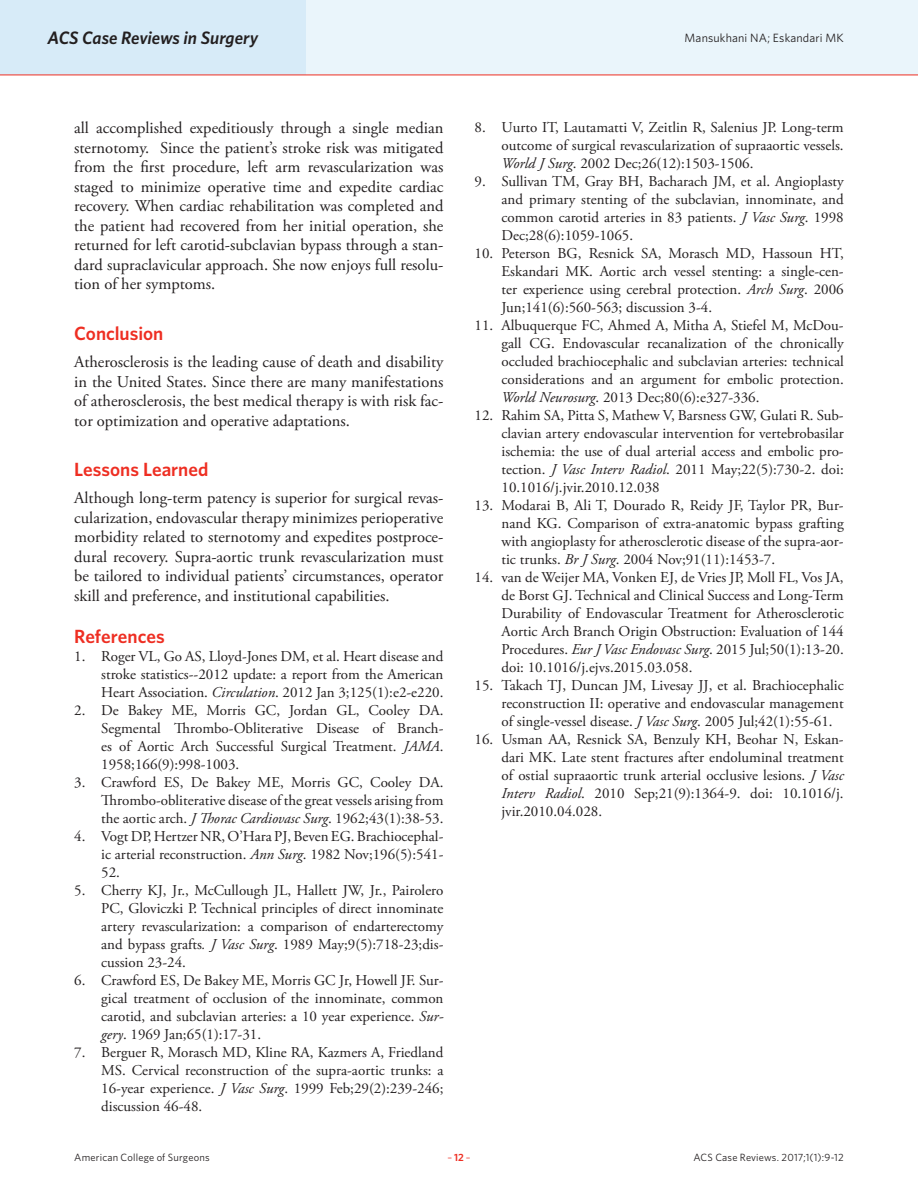
<style>
.page{position:relative;width:918px;height:1188px;background:#fff}
.page>*{position:absolute;margin:0;border:0;box-sizing:border-box;transform-origin:0 0}
.Article_Subhead{font:600 19.2px "Whitney";color:#ee2e22}
.Article_Body_no_inde{font:600 19.2px "Whitney";color:#ee2e22}
.t1{font:italic 600 18px "Whitney";letter-spacing:-.005em;color:#231f20}
.Article_Body_no_inde-2{font:16.5px/19.5px "Adobe Garamond Pro";color:#231f20;text-align:justify}
.t2{font:15px/18px "Adobe Garamond Pro";color:#231f20;text-align:justify}
.t3{font:12px "Whitney";letter-spacing:.015em;color:#231f20}
.t4{font:10.5px "Whitney";letter-spacing:.015em;color:#231f20}
.t5{font:10.5px "Whitney";color:#ee2e22}
.s1{font-style:italic}
.s2{font-weight:600}
</style>
<div class="page">
<div style="left:0;top:0;width:918px;height:75px;background:#eaf5fb"></div>
<div style="left:0;top:0;width:306px;height:75px;background:#d7ebf8"></div>
<hr style="left:0;top:75px;width:918px;height:1px;background:#ee2e22">
<p class="t1" style="left:48px;top:27px;width:212px">ACS Case Reviews in Surgery</p>
<p class="t3" style="left:685px;top:30px;width:161px">Mansukhani NA; Eskandari MK</p>
<p class="Article_Body_no_inde-2" style="left:74px;top:119px;width:371px">all accomplished expeditiously through a single median sternotomy. Since the patient’s stroke risk was mitigated from the first procedure, left arm revascularization was staged to minimize operative time and expedite cardiac recovery. When cardiac rehabilitation was completed and the patient had recovered from her initial operation, she returned for left carotid-subclavian bypass through a stan&shy;dard supraclavicular approach. She now enjoys full resolu&shy;tion of her symptoms.</p>
<p class="Article_Subhead" style="left:74px;top:322px;width:91px">Conclusion</p>
<p class="Article_Body_no_inde-2" style="left:74px;top:353px;width:371px">Atherosclerosis is the leading cause of death and disability in the United States. Since there are many manifestations of atherosclerosis, the best medical therapy is with risk fac&shy;tor optimization and operative adaptations.</p>
<p class="Article_Subhead" style="left:74px;top:458px;width:136px">Lessons Learned</p>
<p class="Article_Body_no_inde-2" style="left:74px;top:489px;width:371px">Although long-term patency is superior for surgical revas&shy;cularization, endovascular therapy minimizes perioperative morbidity related to sternotomy and expedites postproce&shy;dural recovery. Supra-aortic trunk revascularization must be tailored to individual patients’ circumstances, operator skill and preference, and institutional capabilities.</p>
<p class="Article_Body_no_inde" style="left:74px;top:625px;width:92px">References</p>
<p class="t2" style="left:101px;top:648px;width:344px;text-indent:-27px">1. Roger VL, Go AS, Lloyd-Jones DM, et al. Heart disease and stroke statistics--2012 update: a report from the American Heart Association. <span class="s1">Circulation</span>. 2012 Jan 3;125(1):e2-e220.</p>
<p class="t2" style="left:101px;top:702px;width:344px;text-indent:-27px">2. De Bakey ME, Morris GC, Jordan GL, Cooley DA.<br>Segmental Thrombo-Obliterative Disease of Branch&shy;es of Aortic Arch Successful Surgical Treatment. <span class="s1">JAMA</span>.<br>1958;166(9):998-1003.</p>
<p class="t2" style="left:101px;top:774px;width:344px;text-indent:-27px">3. Crawford ES, De Bakey ME, Morris GC, Cooley DA.<br>Thrombo-obliterative disease of the great vessels arising from the aortic arch. <span class="s1">J Thorac Cardiovasc Surg</span>. 1962;43(1):38-53.</p>
<p class="t2" style="left:101px;top:828px;width:344px;text-indent:-27px">4. Vogt DP, Hertzer NR, O’Hara PJ, Beven EG. Brachiocephal&shy;ic arterial reconstruction. <span class="s1">Ann Surg</span>. 1982 Nov;196(5):541- 52.</p>
<p class="t2" style="left:101px;top:882px;width:344px;text-indent:-27px">5. Cherry KJ, Jr., McCullough JL, Hallett JW, Jr., Pairolero PC, Gloviczki P. Technical principles of direct innominate artery revascularization: a comparison of endarterectomy and bypass grafts<span class="s1">. J Vasc Surg</span>. 1989 May;9(5):718-23;dis&shy;cussion 23-24.</p>
<p class="t2" style="left:101px;top:972px;width:344px;text-indent:-27px">6. Crawford ES, De Bakey ME, Morris GC Jr, Howell JF. Sur&shy;gical treatment of occlusion of the innominate, common carotid, and subclavian arteries: a 10 year experience. <span class="s1">Sur&shy;gery</span>. 1969 Jan;65(1):17-31.</p>
<p class="t2" style="left:101px;top:1044px;width:344px;text-indent:-27px">7. Berguer R, Morasch MD, Kline RA, Kazmers A, Friedland MS. Cervical reconstruction of the supra-aortic trunks: a 16-year experience. <span class="s1">J Vasc Surg</span>. 1999 Feb;29(2):239-246; discussion 46-48.</p>
<p class="t2" style="left:502px;top:119px;width:344px;text-indent:-27px">8. Uurto IT, Lautamatti V, Zeitlin R, Salenius JP. Long-term outcome of surgical revascularization of supraaortic vessels.<br><span class="s1">World J Surg</span>. 2002 Dec;26(12):1503-1506.</p>
<p class="t2" style="left:502px;top:173px;width:344px;text-indent:-27px">9. Sullivan TM, Gray BH, Bacharach JM, et al. Angioplasty and primary stenting of the subclavian, innominate, and common carotid arteries in 83 patients. <span class="s1">J Vasc Surg</span>. 1998<br>Dec;28(6):1059-1065.</p>
<p class="t2" style="left:502px;top:245px;width:344px;text-indent:-27px">10. Peterson BG, Resnick SA, Morasch MD, Hassoun HT, Eskandari MK. Aortic arch vessel stenting: a single-cen&shy;ter experience using cerebral protection. <span class="s1">Arch Surg</span>. 2006<br>Jun;141(6):560-563; discussion 3-4.</p>
<p class="t2" style="left:502px;top:317px;width:344px;text-indent:-27px">11. Albuquerque FC, Ahmed A, Mitha A, Stiefel M, McDou&shy;gall CG. Endovascular recanalization of the chronically occluded brachiocephalic and subclavian arteries: technical considerations and an argument for embolic protection.<br><span class="s1">World Neurosurg</span>. 2013 Dec;80(6):e327-336.</p>
<p class="t2" style="left:502px;top:407px;width:344px;text-indent:-27px">12. Rahim SA, Pitta S, Mathew V, Barsness GW, Gulati R. Sub&shy;clavian artery endovascular intervention for vertebrobasilar ischemia: the use of dual arterial access and embolic pro&shy;tection. <span class="s1">J Vasc Interv Radiol</span>. 2011 May;22(5):730-2. doi:<br>10.1016/j.jvir.2010.12.038</p>
<p class="t2" style="left:502px;top:497px;width:344px;text-indent:-27px">13. Modarai B, Ali T, Dourado R, Reidy JF, Taylor PR, Bur&shy;nand KG. Comparison of extra-anatomic bypass grafting with angioplasty for atherosclerotic disease of the supra-aor&shy;tic trunks. <span class="s1">Br J Surg</span>. 2004 Nov;91(11):1453-7.</p>
<p class="t2" style="left:502px;top:569px;width:344px;text-indent:-27px">14. van de Weijer MA, Vonken EJ, de Vries JP, Moll FL, Vos JA, de Borst GJ. Technical and Clinical Success and Long-Term Durability of Endovascular Treatment for Atherosclerotic Aortic Arch Branch Origin Obstruction: Evaluation of 144<br>Procedures. <span class="s1">Eur J Vasc Endovasc Surg</span>. 2015 Jul;50(1):13-20. doi: 10.1016/j.ejvs.2015.03.058.</p>
<p class="t2" style="left:502px;top:677px;width:344px;text-indent:-27px">15. Takach TJ, Duncan JM, Livesay JJ, et al. Brachiocephalic reconstruction II: operative and endovascular management of single-vessel disease. <span class="s1">J Vasc Surg</span>. 2005 Jul;42(1):55-61.</p>
<p class="t2" style="left:502px;top:731px;width:344px;text-indent:-27px">16. Usman AA, Resnick SA, Benzuly KH, Beohar N, Eskan&shy;dari MK. Late stent fractures after endoluminal treatment of ostial supraaortic trunk arterial occlusive lesions. <span class="s1">J Vasc Interv Radiol</span>. 2010 Sep;21(9):1364-9. doi: 10.1016/j. jvir.2010.04.028.</p>
<p class="t4" style="left:74px;top:1150px;width:137px">American College of Surgeons</p>
<p class="t5" style="left:448px;top:1150px;width:24px">–<span class="s2">12</span>–</p>
<p class="t4" style="left:693px;top:1150px;width:152px">ACS Case Reviews. 2017;1(1):9-12</p>
</div>
